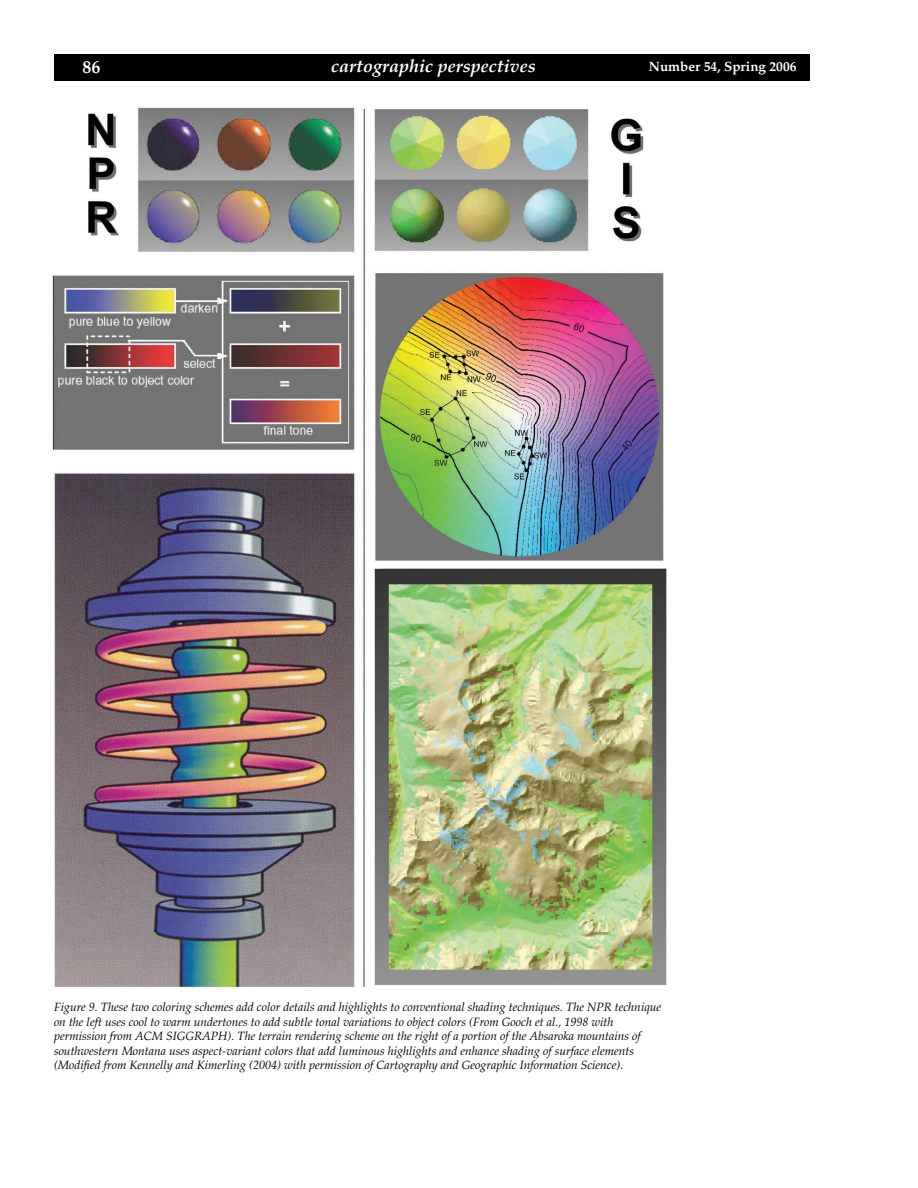
<style>
.page{position:relative;width:918px;height:1188px;background:#fff}
.page>*{position:absolute;margin:0;border:0;box-sizing:border-box;transform-origin:0 0}
.t1{font:italic 700 18px "Palatino";color:#fff}
.t2{font:700 18px "Palatino";color:#fff}
.t3{font:700 13.5px "Palatino";color:#fff}
.t4{font:italic 12px/14.4px "Palatino";color:#000}
</style>
<div class="page">
<div style="left:55px;top:55px;width:754px;height:25px;background:#000"></div>
<div style="left:54px;top:54px;width:756px;height:27px;border:2px solid #000"></div>
<img style="left:52px;top:106px;width:615px;height:882px">
<h1 class="t2" style="left:82px;top:57px;width:19px">86</h1>
<h1 class="t1" style="left:331px;top:56px;width:206px">cartographic perspectives</h1>
<p class="t3" style="left:649px;top:59px;width:149px">Number 54, Spring 2006</p>
<p class="t4" style="left:54px;top:1000px;width:609px">Figure 9. These two coloring schemes add color details and highlights to conventional shading techniques. The NPR technique on the left uses cool to warm undertones to add subtle tonal variations to object colors (From Gooch et al., 1998 with permission from ACM SIGGRAPH). The terrain rendering scheme on the right of a portion of the Absaroka mountains of southwestern Montana uses aspect-variant colors that add luminous highlights and enhance shading of surface elements (Modified from Kennelly and Kimerling (2004) with permission of Cartography and Geographic Information Science).</p>
</div>
